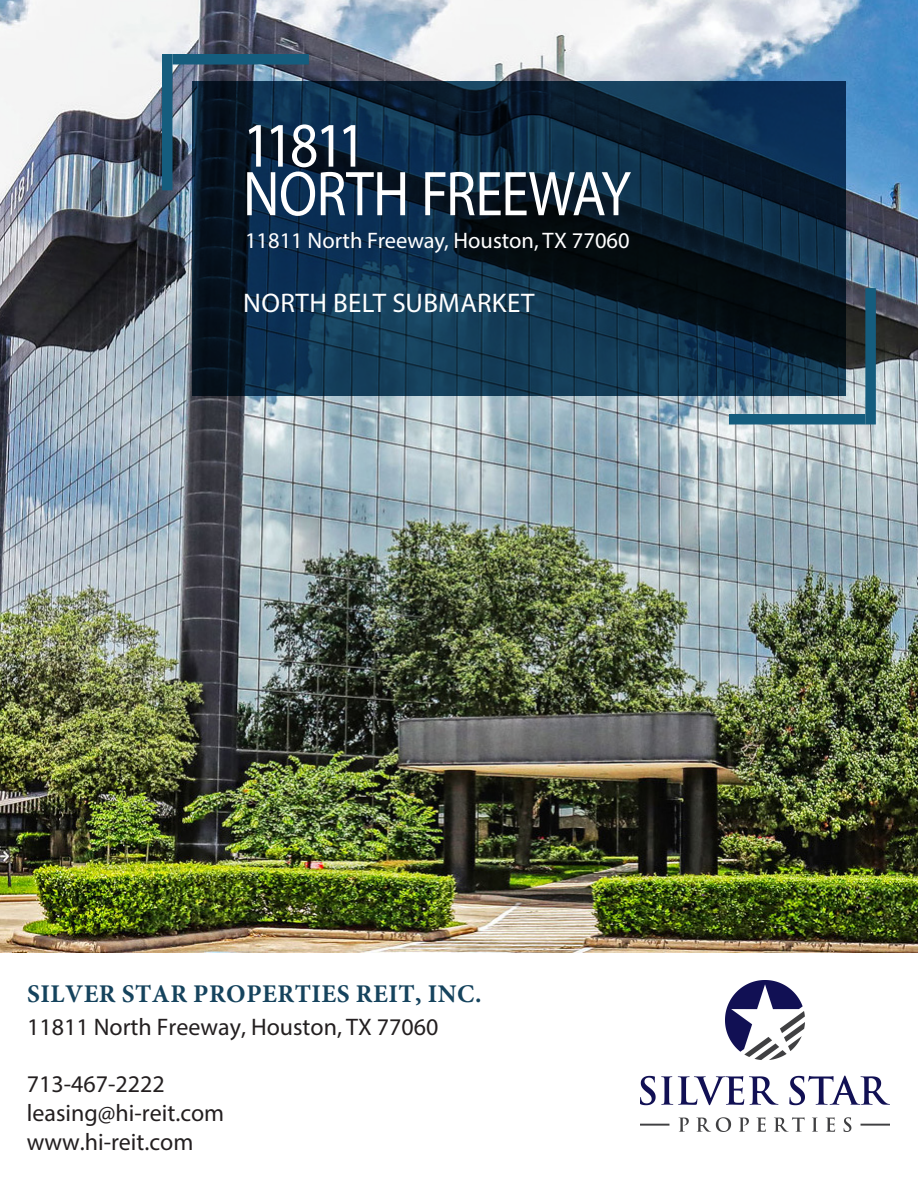
<style>
.page{position:relative;width:918px;height:1188px;background:#fff}
.page>*{position:absolute;margin:0;border:0;box-sizing:border-box;transform-origin:0 0}
.t1{font:63.75px "Myriad Pro";letter-spacing:-.01em;color:#fff;scale:.87 1}
.t2{font:63.75px "Myriad Pro";letter-spacing:-.03em;color:#fff;scale:.87 1}
.t3{font:27px "Myriad Pro";letter-spacing:.015em;color:#fff}
.t4{font:700 25.5px "Minion Pro";letter-spacing:.02em;color:#15435d}
.t5{font:24px/28.8px "Myriad Pro";color:#231f20}
.t6{font:22.5px "Myriad Pro";color:#fff}
</style>
<div class="page">
<img style="left:0;top:0;width:918px;height:953px">
<svg style="left:192px;top:81px;width:653px;height:315px;background:#0c273e"></svg>
<div style="left:172px;top:54px;width:137px;height:10px;background:#155d7e"></div>
<div style="left:162px;top:54px;width:10px;height:136px;background:#155d7e"></div>
<div style="left:729px;top:414px;width:136px;height:10px;background:#155d7e"></div>
<div style="left:865px;top:288px;width:11px;height:136px;background:#155d7e"></div>
<img style="left:641px;top:980px;width:248px;height:152px">
<p class="t2" style="left:243px;top:106px;width:143px">11811</p>
<p class="t1" style="left:243px;top:155px;width:448px">NORTH FREEWAY</p>
<p class="t6" style="left:245px;top:226px;width:386px">11811 North Freeway, Houston, TX 77060</p>
<p class="t3" style="left:243px;top:287px;width:293px">NORTH BELT SUBMARKET</p>
<p class="t4" style="left:27px;top:976px;width:456px">SILVER STAR PROPERTIES REIT, INC.</p>
<p class="t5" style="left:27px;top:1012px;width:413px">11811 North Freeway, Houston, TX 77060</p>
<p class="t5" style="left:27px;top:1069px;width:199px">713-467-2222 leasing@hi-reit.com www.hi-reit.com</p>
</div>
